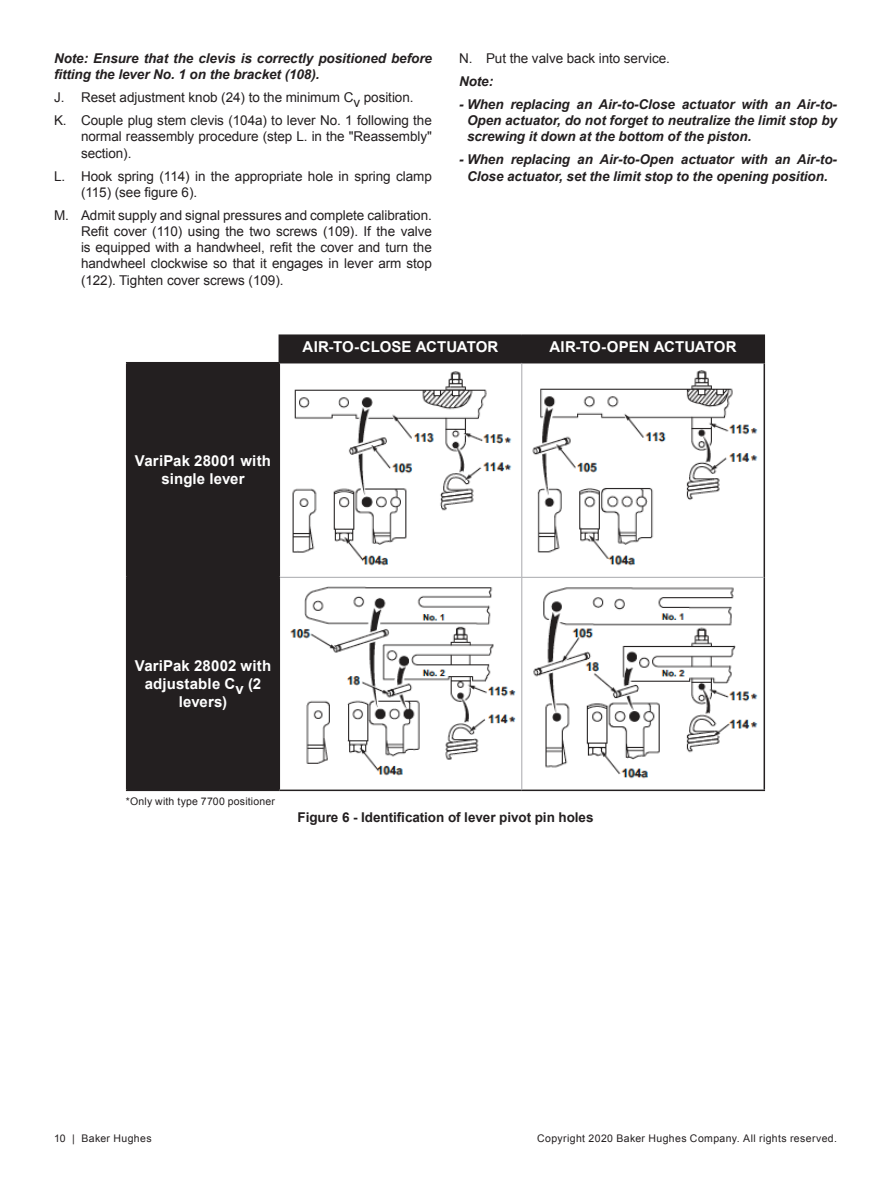
<style>
.page{position:relative;width:891px;height:1188px;background:#fff}
.page>*{position:absolute;margin:0;border:0;box-sizing:border-box;transform-origin:0 0}
.t1{font:700 15px/18px "Arial";letter-spacing:.01em;color:#fff;text-align:center}
.Body_Text{font:13.5px/16.2px "Arial";letter-spacing:-.005em;color:#231f20;text-align:justify}
.Body_Text-2{font:italic 700 13.5px/16.2px "Arial";letter-spacing:-.005em;color:#231f20}
.t2{font:700 13.5px "Arial";letter-spacing:-.005em;color:#231f20}
.t3{font:10.5px "Arial";letter-spacing:.035em;color:#231f20}
</style>
<div class="page">
<svg style="left:127px;top:335px;width:637px;height:455px;background:#444142"></svg>
<hr style="left:279px;top:334px;width:243px;height:2px;background:#231f20">
<svg style="left:279px;top:336px;width:1px;height:26px"></svg>
<hr style="left:522px;top:334px;width:243px;height:2px;background:#231f20">
<hr style="left:521px;top:336px;width:2px;height:26px;background:#231f20">
<svg style="left:764px;top:336px;width:1px;height:26px"></svg>
<hr style="left:126px;top:362px;width:153px;height:1px;background:#231f20">
<hr style="left:126px;top:363px;width:1px;height:214px;background:#231f20">
<hr style="left:279px;top:362px;width:243px;height:1px;background:#231f20">
<hr style="left:279px;top:363px;width:1px;height:214px;background:#231f20">
<hr style="left:522px;top:362px;width:243px;height:1px;background:#231f20">
<hr style="left:764px;top:363px;width:1px;height:214px;background:#231f20">
<hr style="left:126px;top:577px;width:154px;height:1px;background:#231f20">
<hr style="left:126px;top:578px;width:1px;height:212px;background:#231f20">
<hr style="left:279px;top:578px;width:1px;height:212px;background:#231f20">
<hr style="left:764px;top:577px;width:1px;height:213px;background:#231f20">
<hr style="left:126px;top:790px;width:153px;height:1px;background:#231f20">
<hr style="left:279px;top:790px;width:243px;height:1px;background:#231f20">
<hr style="left:522px;top:790px;width:243px;height:1px;background:#231f20">
<hr style="left:521px;top:363px;width:1px;height:214px;background:#a8a9ad">
<hr style="left:280px;top:577px;width:242px;height:1px;background:#a8a9ad">
<hr style="left:522px;top:577px;width:242px;height:1px;background:#a8a9ad">
<hr style="left:521px;top:578px;width:1px;height:212px;background:#a8a9ad">
<img style="left:285px;top:369px;width:233px;height:202px">
<img style="left:528px;top:369px;width:234px;height:202px">
<img style="left:285px;top:583px;width:233px;height:199px">
<img style="left:528px;top:583px;width:234px;height:201px">
<p class="Body_Text-2" style="left:54px;top:51px;width:380px">Note: Ensure that the clevis is correctly positioned before fitting the lever No. 1 on the bracket (108).</p>
<p class="Body_Text" style="left:54px;top:90px;width:361px">J. Reset adjustment knob (24) to the minimum Cv position.</p>
<p class="Body_Text" style="left:81px;top:113px;width:352px;text-indent:-27px">K. Couple plug stem clevis (104a) to lever No. 1 following the normal reassembly procedure (step L. in the "Reassembly" section).</p>
<p class="Body_Text" style="left:81px;top:168px;width:352px;text-indent:-27px">L. Hook spring (114) in the appropriate hole in spring clamp (115) (see figure 6).</p>
<p class="Body_Text" style="left:81px;top:207px;width:352px;text-indent:-27px">M. Admit supply and signal pressures and complete calibration.<br>Refit cover (110) using the two screws (109). If the valve is equipped with a handwheel, refit the cover and turn the handwheel clockwise so that it engages in lever arm stop (122). Tighten cover screws (109).</p>
<p class="Body_Text" style="left:459px;top:50px;width:212px">N. Put the valve back into service.</p>
<p class="Body_Text-2" style="left:459px;top:74px;width:36px">Note:</p>
<p class="Body_Text-2" style="left:467px;top:97px;width:371px;text-align:justify;text-indent:-8px">- When replacing an Air-to-Close actuator with an Air-to-Open actuator, do not forget to neutralize the limit stop by screwing it down at the bottom of the piston.</p>
<p class="Body_Text-2" style="left:459px;top:152px;width:380px;text-align:center">- When replacing an Air-to-Open actuator with an Air-to-<br>Close actuator, set the limit stop to the opening position.</p>
<p class="t1" style="left:303px;top:338px;width:197px">AIR-TO-CLOSE ACTUATOR</p>
<p class="t1" style="left:550px;top:338px;width:188px">AIR-TO-OPEN ACTUATOR</p>
<p class="t1" style="left:135px;top:453px;width:138px">VariPak 28001 with single lever</p>
<p class="t1" style="left:135px;top:658px;width:138px">VariPak 28002 with adjustable Cv (2 levers)</p>
<p class="t3" style="left:126px;top:795px;width:151px">*Only with type 7700 positioner</p>
<p class="t2" style="left:298px;top:808px;width:298px">Figure 6 - Identification of lever pivot pin holes</p>
<p class="t3" style="left:54px;top:1132px;width:99px">10 | Baker Hughes</p>
<p class="t3" style="left:537px;top:1132px;width:301px">Copyright 2020 Baker Hughes Company. All rights reserved.</p>
</div>
